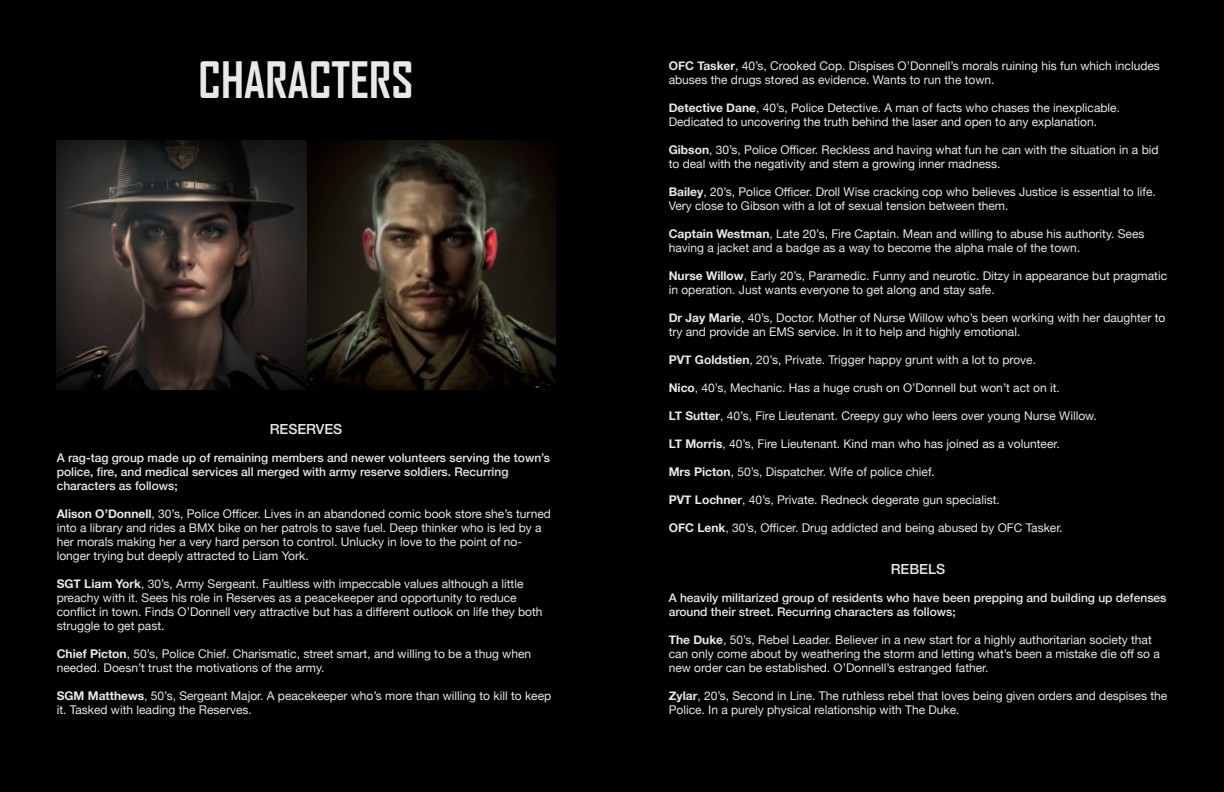
<style>
.page{position:relative;width:1224px;height:792px;background:#000}
.page>*{position:absolute;margin:0;border:0;box-sizing:border-box;transform-origin:0 0}
.t1{font:700 48px "Agency FB";color:#e7e8e9}
.t2{font:500 14px "Helvetica Neue LT Std";color:#e7e8e9}
.t3{font:12px/14px "Helvetica Neue";color:#e7e8e9}
.t4{font:500 12px/14px "Helvetica Neue";color:#e7e8e9}
.s1{font-weight:700}
</style>
<div class="page">
<img style="left:57px;top:140px;width:498px;height:249px">
<h1 class="t1" style="left:199px;top:61px;width:216px">CHARACTERS</h1>
<p class="t2" style="left:270px;top:424px;width:74px">RESERVES</p>
<p class="t4" style="left:57px;top:450px;width:495px">A rag-tag group made up of remaining members and newer volunteers serving the town’s police, fire, and medical services all merged with army reserve soldiers. Recurring characters as follows;</p>
<p class="t3" style="left:57px;top:507px;width:496px"><span class="s1">Alison O’Donnell</span>, 30’s, Police Officer. Lives in an abandoned comic book store she’s turned into a library and rides a BMX bike on her patrols to save fuel. Deep thinker who is led by a her morals making her a very hard person to control. Unlucky in love to the point of no&shy;longer trying but deeply attracted to Liam York.</p>
<p class="t3" style="left:57px;top:577px;width:487px"><span class="s1">SGT Liam York</span>, 30’s, Army Sergeant. Faultless with impeccable values although a little preachy with it. Sees his role in Reserves as a peacekeeper and opportunity to reduce conflict in town. Finds O’Donnell very attractive but has a different outlook on life they both struggle to get past.</p>
<p class="t3" style="left:57px;top:647px;width:476px"><span class="s1">Chief Picton</span>, 50’s, Police Chief. Charismatic, street smart, and willing to be a thug when needed. Doesn’t trust the motivations of the army.</p>
<p class="t3" style="left:57px;top:689px;width:496px"><span class="s1">SGM Matthews</span>, 50’s, Sergeant Major. A peacekeeper who’s more than willing to kill to keep it. Tasked with leading the Reserves.</p>
<p class="t3" style="left:669px;top:59px;width:493px"><span class="s1">OFC Tasker</span>, 40’s, Crooked Cop. Dispises O’Donnell’s morals ruining his fun which includes abuses the drugs stored as evidence. Wants to run the town.</p>
<p class="t3" style="left:669px;top:101px;width:453px"><span class="s1">Detective Dane</span>, 40’s, Police Detective. A man of facts who chases the inexplicable.<br>Dedicated to uncovering the truth behind the laser and open to any explanation.</p>
<p class="t3" style="left:669px;top:143px;width:491px"><span class="s1">Gibson</span>, 30’s, Police Officer. Reckless and having what fun he can with the situation in a bid to deal with the negativity and stem a growing inner madness.</p>
<p class="t3" style="left:669px;top:185px;width:489px"><span class="s1">Bailey</span>, 20’s, Police Officer. Droll Wise cracking cop who believes Justice is essential to life.<br>Very close to Gibson with a lot of sexual tension between them.</p>
<p class="t3" style="left:669px;top:227px;width:477px"><span class="s1">Captain Westman</span>, Late 20’s, Fire Captain. Mean and willing to abuse his authority. Sees having a jacket and a badge as a way to become the alpha male of the town.</p>
<p class="t3" style="left:669px;top:269px;width:500px"><span class="s1">Nurse Willow</span>, Early 20’s, Paramedic. Funny and neurotic. Ditzy in appearance but pragmatic in operation. Just wants everyone to get along and stay safe.</p>
<p class="t3" style="left:669px;top:311px;width:498px"><span class="s1">Dr Jay Marie</span>, 40’s, Doctor. Mother of Nurse Willow who’s been working with her daughter to try and provide an EMS service. In it to help and highly emotional.</p>
<p class="t3" style="left:669px;top:353px;width:369px"><span class="s1">PVT Goldstien</span>, 20’s, Private. Trigger happy grunt with a lot to prove.</p>
<p class="t3" style="left:669px;top:381px;width:393px"><span class="s1">Nico</span>, 40’s, Mechanic. Has a huge crush on O’Donnell but won’t act on it.</p>
<p class="t3" style="left:669px;top:409px;width:430px"><span class="s1">LT Sutter</span>, 40’s, Fire Lieutenant. Creepy guy who leers over young Nurse Willow.</p>
<p class="t3" style="left:669px;top:437px;width:392px"><span class="s1">LT Morris</span>, 40’s, Fire Lieutenant. Kind man who has joined as a volunteer.</p>
<p class="t3" style="left:669px;top:465px;width:268px"><span class="s1">Mrs Picton</span>, 50’s, Dispatcher. Wife of police chief.</p>
<p class="t3" style="left:669px;top:493px;width:333px"><span class="s1">PVT Lochner</span>, 40’s, Private. Redneck degerate gun specialist.</p>
<p class="t3" style="left:669px;top:521px;width:395px"><span class="s1">OFC Lenk</span>, 30’s, Officer. Drug addicted and being abused by OFC Tasker.</p>
<p class="t2" style="left:891px;top:564px;width:56px">REBELS</p>
<p class="t4" style="left:669px;top:590px;width:499px">A heavily militarized group of residents who have been prepping and building up defenses around their street. Recurring characters as follows;</p>
<p class="t3" style="left:669px;top:633px;width:493px"><span class="s1">The Duke</span>, 50’s, Rebel Leader. Believer in a new start for a highly authoritarian society that can only come about by weathering the storm and letting what’s been a mistake die off so a new order can be established. O’Donnell’s estranged father.</p>
<p class="t3" style="left:669px;top:689px;width:500px"><span class="s1">Zylar</span>, 20’s, Second in Line. The ruthless rebel that loves being given orders and despises the<br>Police. In a purely physical relationship with The Duke.</p>
</div>
